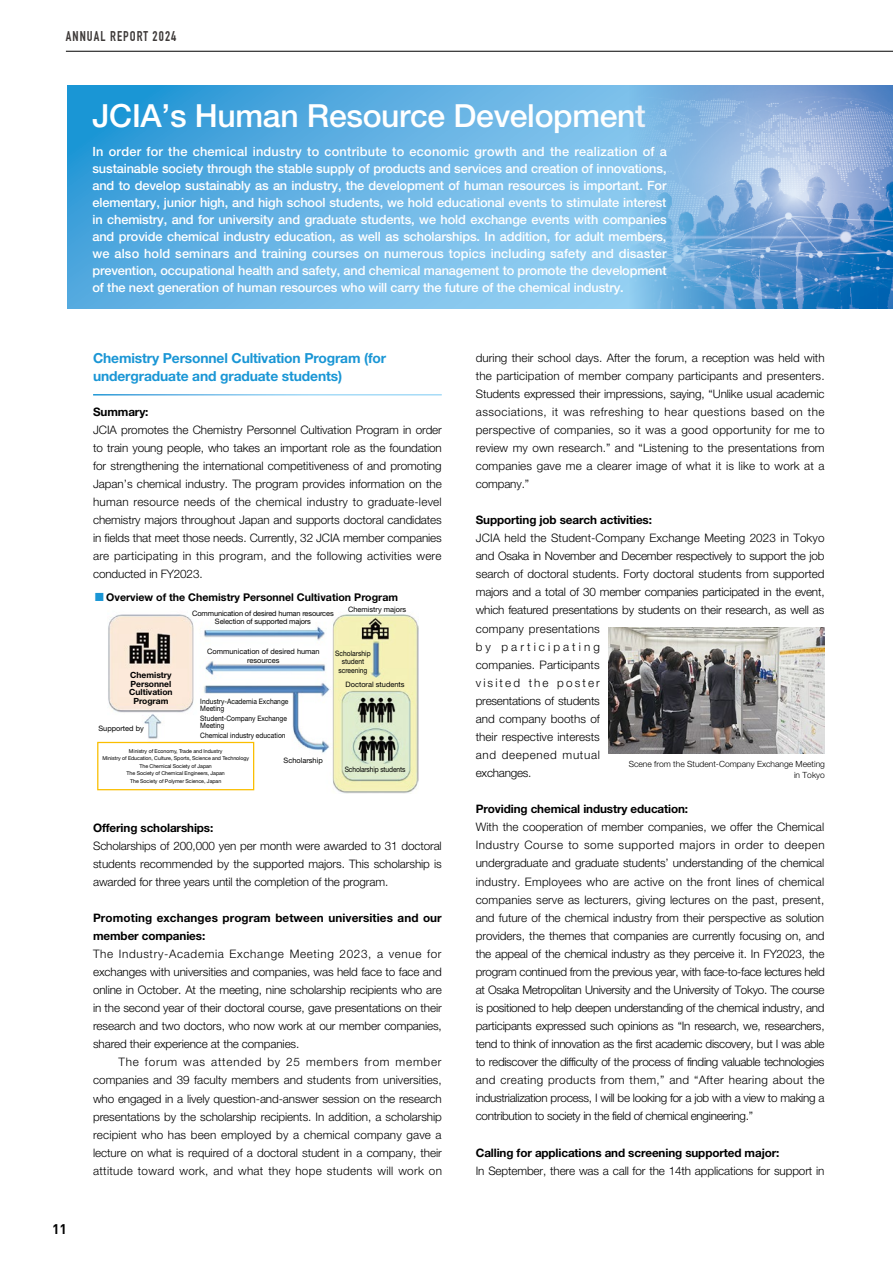
<style>
.page{position:relative;width:893px;height:1263px;background:#fff}
.page>*{position:absolute;margin:0;border:0;box-sizing:border-box;transform-origin:0 0}
.t1{font:500 31.95px "Helvetica Neue LT Std";letter-spacing:-.01em;color:#fff}
.t2{font:700 13.8px/18.1px "Helvetica Neue LT Std";letter-spacing:-.01em;color:#1a96d5}
.t3{font:700 13.8px "DIN Condensed";letter-spacing:.075em;color:#3e3a39}
.t4{font:700 13.8px "DIN Pro";color:#000}
.t5{font:500 12.75px/17px "Helvetica Neue LT Std";letter-spacing:-.01em;color:#fff;text-align:justify}
.t6{font:300 11.7px/18px "Helvetica Neue LT Std";letter-spacing:-.01em;color:#000;text-align:justify}
.t7{font:700 11.7px "Helvetica Neue LT Std";letter-spacing:-.01em;color:#000}
.t8{font:700 11.7px/18px "Helvetica Neue LT Std";letter-spacing:.01em;color:#000}
.t9{font:700 10.65px "Helvetica Neue LT Std";color:#000}
.t10{font:300 8.55px/10.6px "Helvetica Neue LT Std";color:#000;text-align:right}
.t11{font:700 8.55px/8.6px "Helvetica Neue LT Std";color:#000;text-align:center}
.t12{font:7.5px/8.6px "Helvetica Neue LT Std";color:#000;scale:.9 1}
.t13{font:7.5px/8.6px "Helvetica Neue LT Std";color:#000;text-align:center}
.t14{font:7.5px/8.6px "Helvetica Neue LT Std";letter-spacing:-.02em;color:#000;text-align:center}
.t15{font:7.5px "Helvetica Neue LT Std";letter-spacing:-.02em;color:#000;scale:.9 1}
.t16{font:5.25px/7.5px "Helvetica Neue LT Std";letter-spacing:-.01em;color:#000;text-align:center}
.s1{font-family:"Hiragino UD Sans Std N W3";font-weight:400;color:#1a96d5}
</style>
<div class="page">
<svg style="left:68px;top:85px;width:561px;height:223px;background:#65b4e4"></svg>
<img style="left:629px;top:85px;width:264px;height:223px">
<hr style="left:66px;top:51px;width:827px;height:1px;background:#000">
<img style="left:608px;top:628px;width:217px;height:125px">
<img style="left:108px;top:614px;width:310px;height:180px">
<div style="left:97px;top:742px;width:157px;height:48px;border:1px solid #fabe00"></div>
<p class="t3" style="left:66px;top:28px;width:112px">ANNUAL REPORT 2024</p>
<h1 class="t1" style="left:92px;top:97px;width:555px">JCIA’s Human Resource Development</h1>
<p class="t5" style="left:92px;top:143px;width:576px">In order for the chemical industry to contribute to economic growth and the realization of a sustainable society through the stable supply of products and services and creation of innovations, and to develop sustainably as an industry, the development of human resources is important. For elementary, junior high, and high school students, we hold educational events to stimulate interest in chemistry, and for university and graduate students, we hold exchange events with companies and provide chemical industry education, as well as scholarships. In addition, for adult members, we also hold seminars and training courses on numerous topics including safety and disaster prevention, occupational health and safety, and chemical management to promote the development of the next generation of human resources who will carry the future of the chemical industry.</p>
<p class="t4" style="left:52px;top:1218px;width:17px">11</p>
<p class="t2" style="left:93px;top:349px;width:295px">Chemistry Personnel Cultivation Program (for undergraduate and graduate students)</p>
<p class="t7" style="left:93px;top:404px;width:57px">Summary:</p>
<p class="t6" style="left:93px;top:420px;width:350px">JCIA promotes the Chemistry Personnel Cultivation Program in order to train young people, who takes an important role as the foundation for strengthening the international competitiveness of and promoting Japan’s chemical industry. The program provides information on the human resource needs of the chemical industry to graduate-level chemistry majors throughout Japan and supports doctoral candidates in fields that meet those needs. Currently, 32 JCIA member companies are participating in this program, and the following activities were conducted in FY2023.</p>
<p class="t9" style="left:94px;top:590px;width:305px"><span class="s1">■</span>Overview of the Chemistry Personnel Cultivation Program</p>
<p class="t13" style="left:348px;top:605px;width:60px">Chemistry majors</p>
<p class="t14" style="left:192px;top:608px;width:143px">Communication of desired human resources<br>Selection of supported majors</p>
<p class="t13" style="left:207px;top:647px;width:114px">Communication of desired human resources</p>
<p class="t12" style="left:335px;top:649px;width:41px;text-align:center">Scholarship student screening</p>
<p class="t11" style="left:129px;top:671px;width:45px">Chemistry<br>Personnel<br>Cultivation<br>Program</p>
<p class="t13" style="left:98px;top:724px;width:47px">Supported by</p>
<p class="t13" style="left:345px;top:679px;width:61px">Doctoral students</p>
<p class="t12" style="left:200px;top:697px;width:99px;line-height:7.5px">Industry-Academia Exchange<br>Meeting</p>
<p class="t12" style="left:200px;top:714px;width:98px;line-height:7.5px">Student-Company Exchange<br>Meeting</p>
<p class="t12" style="left:200px;top:731px;width:96px">Chemical industry education</p>
<p class="t16" style="left:102px;top:747px;width:148px">Ministry of Economy, Trade and Industry<br>Ministry of Education, Culture, Sports, Science and Technology The Chemical Society of Japan<br>The Society of Chemical Engineers, Japan<br>The Society of Polymer Science, Japan</p>
<p class="t13" style="left:284px;top:756px;width:41px">Scholarship</p>
<p class="t15" style="left:345px;top:765px;width:69px">Scholarship students</p>
<p class="t7" style="left:93px;top:820px;width:122px">Offering scholarships:</p>
<p class="t6" style="left:93px;top:836px;width:350px">Scholarships of 200,000 yen per month were awarded to 31 doctoral students recommended by the supported majors. This scholarship is awarded for three years until the completion of the program.</p>
<p class="t8" style="left:93px;top:908px;width:350px">Promoting exchanges program between universities and our member companies:</p>
<p class="t6" style="left:93px;top:944px;width:350px">The Industry-Academia Exchange Meeting 2023, a venue for exchanges with universities and companies, was held face to face and online in October. At the meeting, nine scholarship recipients who are in the second year of their doctoral course, gave presentations on their research and two doctors, who now work at our member companies, shared their experience at the companies.</p>
<p class="t6" style="left:93px;top:1053px;width:350px;text-indent:26px">The forum was attended by 25 members from member companies and 39 faculty members and students from universities, who engaged in a lively question-and-answer session on the research presentations by the scholarship recipients. In addition, a scholarship recipient who has been employed by a chemical company gave a lecture on what is required of a doctoral student in a company, their attitude toward work, and what they hope students will work on</p>
<p class="t6" style="left:476px;top:348px;width:350px">during their school days. After the forum, a reception was held with the participation of member company participants and presenters.<br>Students expressed their impressions, saying, “Unlike usual academic associations, it was refreshing to hear questions based on the perspective of companies, so it was a good opportunity for me to review my own research.” and “Listening to the presentations from companies gave me a clearer image of what it is like to work at a company.”</p>
<p class="t7" style="left:476px;top:513px;width:178px">Supporting job search activities:</p>
<p class="t6" style="left:476px;top:529px;width:350px;text-align:left">JCIA held the Student-Company Exchange Meeting 2023 in Tokyo and Osaka in November and December respectively to support the job search of doctoral students. Forty doctoral students from supported majors and a total of 30 member companies participated in the event, which featured presentations by students on their research, as well as company presentations<br>by participating<br>companies. Participants<br>visited the poster<br>presentations of students<br>and company booths of<br>their respective interests<br>and deepened mutual<br>exchanges.</p>
<p class="t7" style="left:476px;top:802px;width:214px">Providing chemical industry education:</p>
<p class="t6" style="left:476px;top:818px;width:350px">With the cooperation of member companies, we offer the Chemical Industry Course to some supported majors in order to deepen undergraduate and graduate students’ understanding of the chemical industry. Employees who are active on the front lines of chemical companies serve as lecturers, giving lectures on the past, present, and future of the chemical industry from their perspective as solution providers, the themes that companies are currently focusing on, and the appeal of the chemical industry as they perceive it. In FY2023, the program continued from the previous year, with face-to-face lectures held at Osaka Metropolitan University and the University of Tokyo. The course is positioned to help deepen understanding of the chemical industry, and participants expressed such opinions as “In research, we, researchers, tend to think of innovation as the first academic discovery, but I was able to rediscover the difficulty of the process of finding valuable technologies and creating products from them,” and “After hearing about the industrialization process, I will be looking for a job with a view to making a contribution to society in the field of chemical engineering.”</p>
<p class="t7" style="left:476px;top:1145px;width:305px">Calling for applications and screening supported major:</p>
<p class="t6" style="left:476px;top:1161px;width:350px">In September, there was a call for the 14th applications for support in</p>
<p class="t10" style="left:629px;top:758px;width:198px">Scene from the Student-Company Exchange Meeting in Tokyo</p>
</div>
